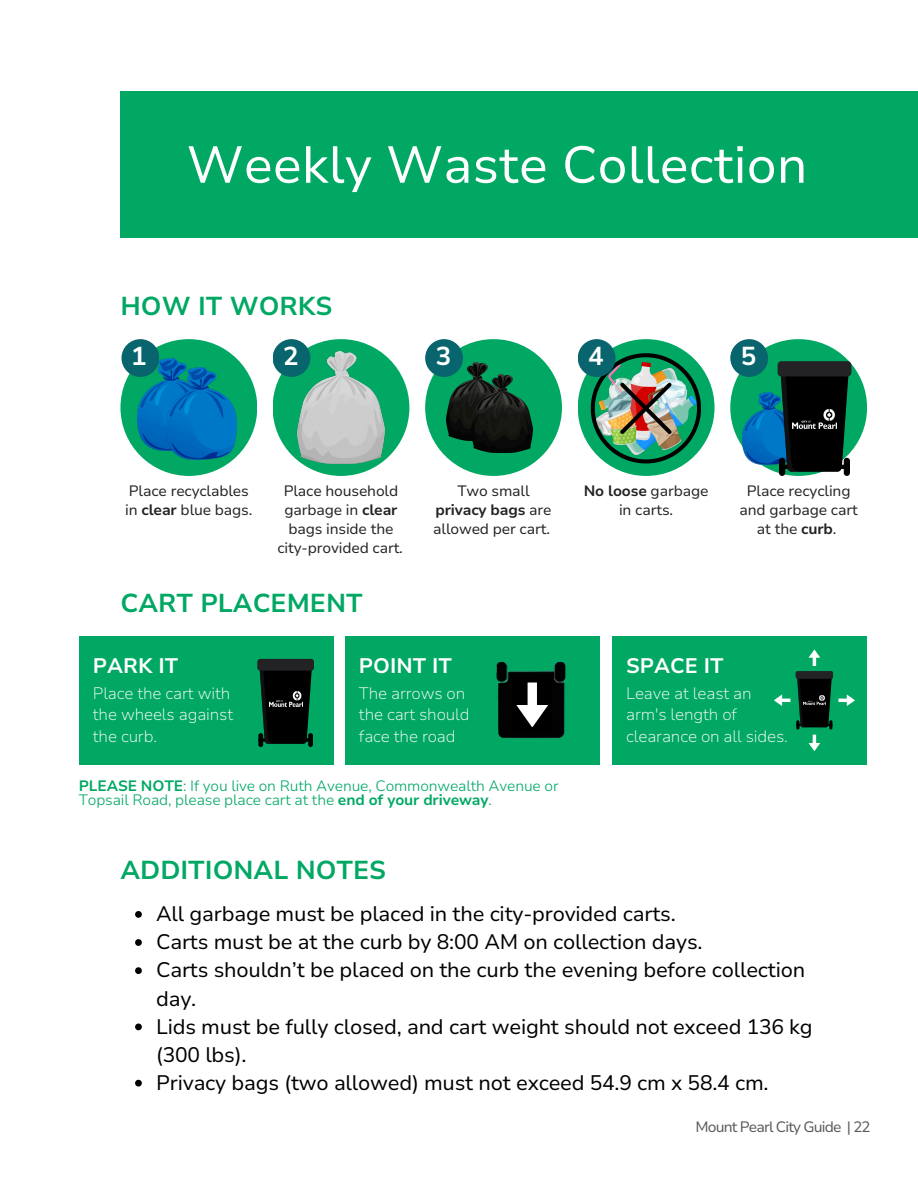
<style>
.page{position:relative;width:918px;height:1188px;background:#fff}
.page>*{position:absolute;margin:0;border:0;box-sizing:border-box;transform-origin:0 0}
.t1{font:51.75px "Nunito Sans 10 pt";color:#fff}
.t2{font:700 25.8px "Nunito Sans 10 pt";color:#00a863}
.t3{font:700 25.8px "Nunito Sans 10 pt";color:#fff}
.t4{font:21px/28.2px "Nunito Sans 10 pt";letter-spacing:-.01em;color:#000}
.t5{font:700 21px "Nunito Sans 10 pt";color:#fff}
.t6{font:200 16.5px/21.3px "Nunito Sans 10 pt";letter-spacing:-.01em;color:#fff}
.t7{font:15px/19.2px "Nunito Sans 10 pt";letter-spacing:-.01em;color:#232224;text-align:center}
.t8{font:300 15px/14.7px "Nunito Sans 10 pt";letter-spacing:-.01em;color:#00a863}
.t9{font:15px "Nunito Sans 10 pt";letter-spacing:-.055em;color:#59595c}
.s1{font-weight:700}
</style>
<div class="page">
<div style="left:120px;top:92px;width:798px;height:146px;background:#00a863"></div>
<div style="left:120px;top:339px;width:137px;height:137px;background:#00a863;border-radius:50%"></div>
<img style="left:137px;top:358px;width:50px;height:92px">
<img style="left:167px;top:367px;width:69px;height:93px">
<div style="left:273px;top:339px;width:136px;height:137px;background:#00a863;border-radius:50%"></div>
<div style="left:425px;top:339px;width:137px;height:137px;background:#00a863;border-radius:50%"></div>
<div style="left:578px;top:339px;width:137px;height:137px;background:#00a863;border-radius:50%"></div>
<div style="left:730px;top:339px;width:137px;height:137px;background:#00a863;border-radius:50%"></div>
<div style="left:121px;top:339px;width:38px;height:38px;background:#08656d;border-radius:50%"></div>
<div style="left:273px;top:339px;width:37px;height:38px;background:#08656d;border-radius:50%"></div>
<div style="left:425px;top:339px;width:38px;height:38px;background:#08656d;border-radius:50%"></div>
<img style="left:591px;top:353px;width:110px;height:110px">
<div style="left:578px;top:339px;width:38px;height:38px;background:#08656d;border-radius:50%"></div>
<div style="left:730px;top:339px;width:38px;height:38px;background:#08656d;border-radius:50%"></div>
<img style="left:298px;top:352px;width:87px;height:111px">
<img style="left:447px;top:362px;width:41px;height:79px">
<img style="left:472px;top:374px;width:60px;height:79px">
<img style="left:743px;top:393px;width:37px;height:72px">
<div style="left:844px;top:458px;width:6px;height:18px;background:#000;border-radius:3px"></div>
<div style="left:779px;top:458px;width:6px;height:18px;background:#000;border-radius:3px"></div>
<div style="left:778px;top:361px;width:73px;height:15px;background:#232224;border-radius:4px"></div>
<svg style="left:780px;top:376px;width:69px;height:96px;background:#041312"></svg>
<img style="left:792px;top:409px;width:44px;height:19px">
<div style="left:79px;top:636px;width:255px;height:129px;background:#00a863"></div>
<div style="left:308px;top:733px;width:5px;height:14px;background:#000;border-radius:2px"></div>
<div style="left:258px;top:733px;width:5px;height:14px;background:#000;border-radius:2px"></div>
<div style="left:257px;top:659px;width:57px;height:12px;background:#232224;border-radius:3px"></div>
<svg style="left:259px;top:670px;width:53px;height:74px;background:#03140d"></svg>
<img style="left:269px;top:692px;width:34px;height:14px">
<div style="left:345px;top:636px;width:255px;height:129px;background:#00a863"></div>
<img style="left:496px;top:661px;width:70px;height:78px">
<div style="left:513px;top:678px;width:39px;height:54px;background:#000"></div>
<div style="left:612px;top:636px;width:255px;height:129px;background:#00a863"></div>
<div style="left:796px;top:671px;width:37px;height:8px;background:#232224;border-radius:2px"></div>
<svg style="left:809px;top:649px;width:11px;height:17px"></svg>
<svg style="left:796px;top:678px;width:36px;height:73px"></svg>
<svg style="left:838px;top:694px;width:17px;height:12px"></svg>
<svg style="left:774px;top:694px;width:16px;height:12px"></svg>
<svg style="left:516px;top:683px;width:32px;height:44px"></svg>
<svg style="left:135px;top:911px;width:7px;height:7px"></svg>
<svg style="left:135px;top:939px;width:7px;height:7px"></svg>
<svg style="left:135px;top:967px;width:7px;height:7px"></svg>
<svg style="left:135px;top:1024px;width:7px;height:6px"></svg>
<svg style="left:135px;top:1080px;width:7px;height:7px"></svg>
<p class="t1" style="left:187px;top:130px;width:623px">Weekly Waste Collection</p>
<p class="t2" style="left:120px;top:289px;width:214px">HOW IT WORKS</p>
<p class="t3" style="left:131px;top:339px;width:17px">1</p>
<h1 class="t3" style="left:283px;top:339px;width:17px">2</h1>
<h2 class="t3" style="left:436px;top:339px;width:17px">3</h2>
<p class="t3" style="left:588px;top:339px;width:17px">4</p>
<p class="t3" style="left:741px;top:339px;width:17px">5</p>
<p class="t7" style="left:125px;top:481px;width:129px;text-align:left">Place recyclables in <span class="s1">clear</span> blue bags.</p>
<p class="t7" style="left:277px;top:481px;width:127px">Place household garbage in <span class="s1">clear </span>bags inside the city-provided cart.</p>
<p class="t7" style="left:433px;top:481px;width:120px">Two small <span class="s1">privacy bags</span> are allowed per cart.</p>
<p class="t7" style="left:740px;top:481px;width:120px">Place recycling and garbage cart at the <span class="s1">curb</span>.</p>
<p class="t7" style="left:584px;top:481px;width:126px"><span class="s1">No loose</span> garbage in carts.</p>
<p class="t2" style="left:120px;top:586px;width:244px">CART PLACEMENT</p>
<p class="t5" style="left:93px;top:651px;width:87px">PARK IT</p>
<p class="t6" style="left:93px;top:683px;width:142px">Place the cart with the wheels against the curb.</p>
<p class="t5" style="left:359px;top:651px;width:94px">POINT IT</p>
<p class="t6" style="left:359px;top:683px;width:112px">The arrows on the cart should face the road</p>
<p class="t8" style="left:79px;top:779px;width:481px"><span class="s1">PLEASE NOTE</span>: If you live on Ruth Avenue, Commonwealth Avenue or<br>Topsail Road, please place cart at the <span class="s1">end of your driveway</span>.</p>
<p class="t5" style="left:626px;top:651px;width:99px">SPACE IT</p>
<p class="t6" style="left:626px;top:683px;width:163px">Leave at least an arm's length of clearance on all sides.</p>
<p class="t2" style="left:120px;top:853px;width:267px">ADDITIONAL NOTES</p>
<h2 class="t4" style="left:156px;top:900px;width:521px">All garbage must be placed in the city-provided carts.</h2>
<h3 class="t4" style="left:156px;top:928px;width:548px">Carts must be at the curb by 8:00 AM on collection days.</h3>
<p class="t4" style="left:156px;top:956px;width:651px">Carts shouldn’t be placed on the curb the evening before collection day.</p>
<p class="t4" style="left:156px;top:1013px;width:658px">Lids must be fully closed, and cart weight should not exceed 136 kg (300 lbs).</p>
<p class="t4" style="left:156px;top:1069px;width:614px">Privacy bags (two allowed) must not exceed 54.9 cm x 58.4 cm.</p>
<p class="t9" style="left:696px;top:1117px;width:177px">Mount Pearl City Guide | 22</p>
</div>
